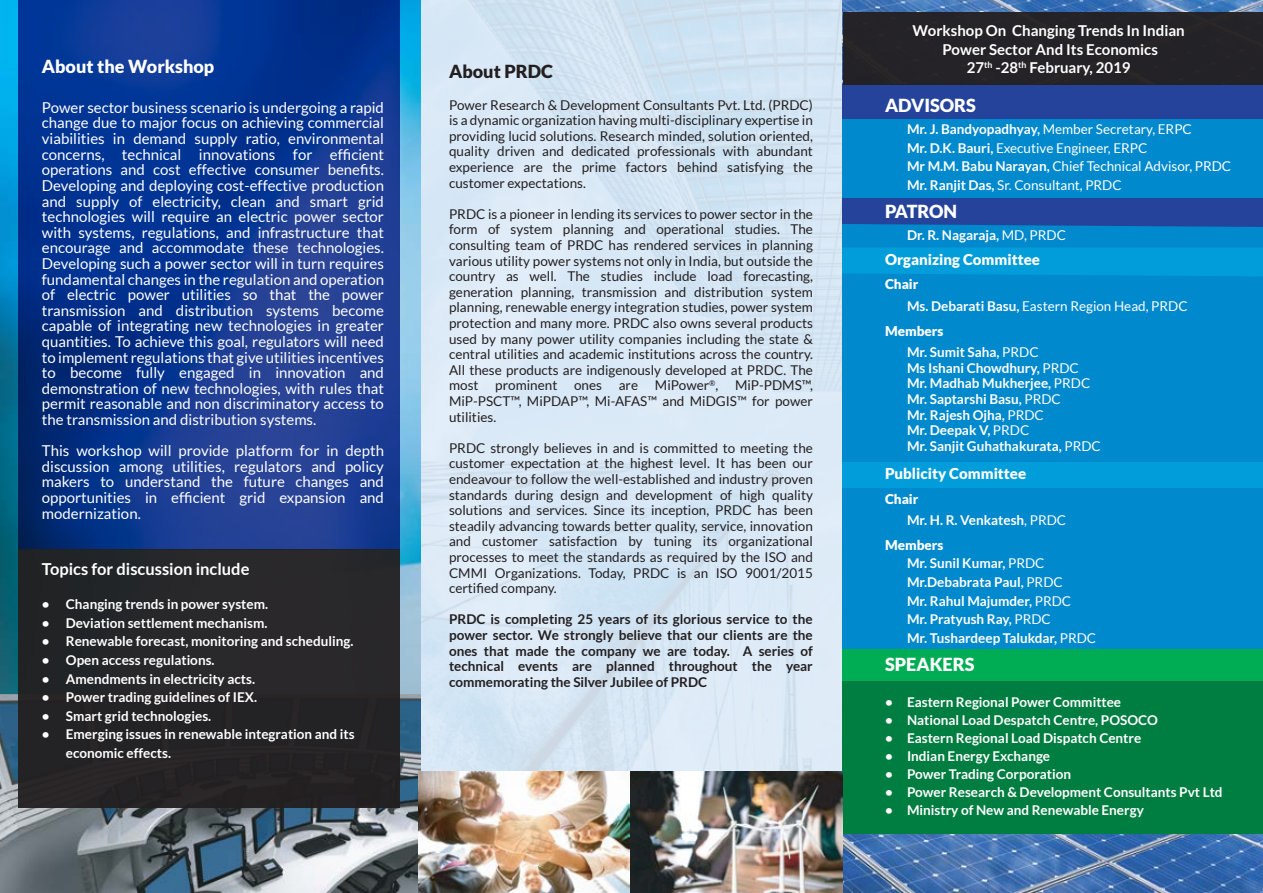
<style>
.page{position:relative;width:1263px;height:893px;background:#fff}
.page>*{position:absolute;margin:0;border:0;box-sizing:border-box;transform-origin:0 0}
.t1{font:900 18px "Lato";color:#fff}
.t2{font:900 18px "Lato";color:#231f20}
.t3{font:700 16.5px "Lato";color:#fff}
.t4{font:15px/15.6px "Lato";color:#fff;text-align:justify}
.t5{font:700 15px/18.6px "Lato";color:#fff;text-align:center}
.t6{font:900 15px "Lato";color:#fff}
.t7{font:13.5px/15.6px "Lato";color:#231f20;text-align:justify}
.t8{font:700 13.5px/18.6px "Lato";color:#fff}
.t9{font:700 13.5px/15.6px "Lato";color:#231f20;text-align:justify}
.t10{font:13.5px/18.6px "Lato";color:#fff}
.s1{font-weight:700}
.s2{font-weight:400}
.s3{font-weight:900}
</style>
<div class="page">
<img style="left:0;top:0;width:421px;height:694px">
<img style="left:842px;top:834px;width:421px;height:59px">
<img style="left:842px;top:0;width:421px;height:12px">
<svg style="left:18px;top:0;width:381px;height:550px;background:#0e378f"></svg>
<img style="left:0;top:694px;width:421px;height:199px">
<div style="left:18px;top:550px;width:381px;height:258px;background:#272628"></div>
<div style="left:842px;top:94px;width:421px;height:49px;background:#0089cd"></div>
<div style="left:842px;top:84px;width:421px;height:35px;background:#26439b"></div>
<div style="left:842px;top:143px;width:421px;height:243px;background:#0089cd"></div>
<div style="left:842px;top:386px;width:421px;height:265px;background:#0089cd"></div>
<div style="left:842px;top:651px;width:421px;height:183px;background:#007d40"></div>
<div style="left:842px;top:649px;width:421px;height:31px;background:#00ad54"></div>
<div style="left:842px;top:462px;width:421px;height:26px;background:#009dda"></div>
<div style="left:842px;top:198px;width:421px;height:29px;background:#26439b"></div>
<div style="left:842px;top:248px;width:421px;height:28px;background:#009dda"></div>
<img style="left:418px;top:771px;width:424px;height:122px">
<div style="left:842px;top:12px;width:421px;height:72px;background:#242327"></div>
<h1 class="t1" style="left:42px;top:56px;width:174px">About the Workshop</h1>
<p class="t4" style="left:42px;top:100px;width:344px">Power sector business scenario is undergoing a rapid change due to major focus on achieving commercial viabilities in demand supply ratio, environmental concerns, technical innovations for efficient operations and cost effective consumer benefits.<br>Developing and deploying cost-effective production and supply of electricity, clean and smart grid technologies will require an electric power sector with systems, regulations, and infrastructure that encourage and accommodate these technologies.<br>Developing such a power sector will in turn requires fundamental changes in the regulation and operation of electric power utilities so that the power transmission and distribution systems become capable of integrating new technologies in greater quantities. To achieve this goal, regulators will need to implement regulations that give utilities incentives to become fully engaged in innovation and demonstration of new technologies, with rules that permit reasonable and non discriminatory access to the transmission and distribution systems.</p>
<p class="t4" style="left:42px;top:443px;width:344px">This workshop will provide platform for in depth discussion among utilities, regulators and policy makers to understand the future changes and opportunities in efficient grid expansion and modernization.</p>
<p class="t3" style="left:42px;top:559px;width:209px">Topics for discussion include</p>
<p class="t8" style="left:42px;top:595px;width:228px">• Changing trends in power system.</p>
<p class="t8" style="left:42px;top:613px;width:227px">• Deviation settlement mechanism.</p>
<p class="t8" style="left:42px;top:632px;width:313px">• Renewable forecast, monitoring and scheduling.</p>
<p class="t8" style="left:42px;top:650px;width:174px">• Open access regulations.</p>
<p class="t8" style="left:42px;top:669px;width:215px">• Amendments in electricity acts.</p>
<p class="t8" style="left:42px;top:688px;width:217px">• Power trading guidelines of IEX.</p>
<p class="t8" style="left:42px;top:706px;width:171px">• Smart grid technologies.</p>
<p class="t8" style="left:66px;top:725px;width:290px;text-indent:-24px">• Emerging issues in renewable integration and its economic effects.</p>
<h1 class="t2" style="left:449px;top:61px;width:105px">About PRDC</h1>
<p class="t7" style="left:449px;top:97px;width:365px">Power Research &amp; Development Consultants Pvt. Ltd. (PRDC) is a dynamic organization having multi-disciplinary expertise in providing lucid solutions. Research minded, solution oriented, quality driven and dedicated professionals with abundant experience are the prime factors behind satisfying the customer expectations.</p>
<p class="t7" style="left:449px;top:206px;width:365px">PRDC is a pioneer in lending its services to power sector in the form of system planning and operational studies. The consulting team of PRDC has rendered services in planning various utility power systems not only in India, but outside the country as well. The studies include load forecasting, generation planning, transmission and distribution system planning, renewable energy integration studies, power system protection and many more. PRDC also owns several products used by many power utility companies including the state &amp; central utilities and academic institutions across the country.<br>All these products are indigenously developed at PRDC. The most prominent ones are MiPower<sup>®</sup>, MiP-PDMS™, MiP-PSCT™, MiPDAP™, Mi-AFAS™ and MiDGIS™ for power utilities.</p>
<p class="t7" style="left:449px;top:440px;width:365px">PRDC strongly believes in and is committed to meeting the customer expectation at the highest level. It has been our endeavour to follow the well-established and industry proven standards during design and development of high quality solutions and services. Since its inception, PRDC has been steadily advancing towards better quality, service, innovation and customer satisfaction by tuning its organizational processes to meet the standards as required by the ISO and CMMI Organizations. Today, PRDC is an ISO 9001/2015 certified company.</p>
<p class="t9" style="left:449px;top:611px;width:365px">PRDC is completing 25 years of its glorious service to the power sector. We strongly believe that our clients are the ones that made the company we are today. A series of technical events are planned throughout the year commemorating the Silver Jubilee of PRDC</p>
<p class="t5" style="left:912px;top:21px;width:274px">Workshop On Changing Trends In Indian<br>Power Sector And Its Economics<br>27<sup>th</sup> -28<sup>th</sup> February, 2019</p>
<h1 class="t1" style="left:885px;top:95px;width:92px">ADVISORS</h1>
<p class="t10" style="left:907px;top:120px;width:326px"><span class="s1">Mr. J. Bandyopadhyay,</span> Member Secretary, ERPC<br><span class="s1">Mr. D.K. Bauri,</span> Executive Engineer, ERPC<br><span class="s1">Mr M.M. Babu Narayan,</span> Chief Technical Advisor, PRDC <span class="s1">Mr. Ranjit Das,</span> Sr. Consultant, PRDC</p>
<h1 class="t1" style="left:885px;top:201px;width:74px">PATRON</h1>
<p class="t8" style="left:907px;top:225px;width:160px">Dr. R. Nagaraja, <span class="s2">MD, PRDC</span></p>
<p class="t6" style="left:885px;top:250px;width:156px">Organizing Committee</p>
<p class="t10" style="left:907px;top:274px;width:282px;line-height:21.6px;text-indent:-22px"><span class="s3">Chair<br></span><span class="s1">Ms. Debarati Basu,</span> Eastern Region Head, PRDC</p>
<p class="t8" style="left:907px;top:320px;width:133px;line-height:21.6px;text-indent:-22px"><span class="s3">Members<br></span>Mr. Sumit Saha, <span class="s2">PRDC</span></p>
<p class="t8" style="left:907px;top:360px;width:195px;line-height:15.6px">Ms Ishani Chowdhury, <span class="s2">PRDC<br></span>Mr. Madhab Mukherjee, <span class="s2">PRDC<br></span>Mr. Saptarshi Basu, <span class="s2">PRDC<br></span>Mr. Rajesh Ojha, <span class="s2">PRDC<br></span>Mr. Deepak V, <span class="s2">PRDC<br></span>Mr. Sanjit Guhathakurata, <span class="s2">PRDC</span></p>
<p class="t6" style="left:885px;top:465px;width:143px">Publicity Committee</p>
<p class="t8" style="left:907px;top:488px;width:161px;line-height:21.6px;text-indent:-22px"><span class="s3">Chair<br></span>Mr. H. R. Venkatesh<span class="s2">, PRDC</span></p>
<p class="t8" style="left:907px;top:535px;width:191px;text-indent:-22px"><span class="s3">Members<br></span>Mr. Sunil Kumar, <span class="s2">PRDC<br></span>Mr.Debabrata Paul, <span class="s2">PRDC<br></span>Mr. Rahul Majumder, <span class="s2">PRDC<br></span>Mr. Pratyush Ray, <span class="s2">PRDC<br></span>Mr. Tushardeep Talukdar, <span class="s2">PRDC</span></p>
<h1 class="t1" style="left:885px;top:654px;width:91px">SPEAKERS</h1>
<p class="t8" style="left:885px;top:693px;width:238px">• Eastern Regional Power Committee</p>
<p class="t8" style="left:885px;top:711px;width:274px">• National Load Despatch Centre, POSOCO</p>
<p class="t8" style="left:885px;top:729px;width:258px">• Eastern Regional Load Dispatch Centre</p>
<p class="t8" style="left:885px;top:746px;width:167px">• Indian Energy Exchange</p>
<p class="t8" style="left:885px;top:764px;width:187px">• Power Trading Corporation</p>
<p class="t8" style="left:885px;top:782px;width:339px">• Power Research &amp; Development Consultants Pvt Ltd</p>
<p class="t8" style="left:885px;top:800px;width:260px">• Ministry of New and Renewable Energy</p>
</div>
